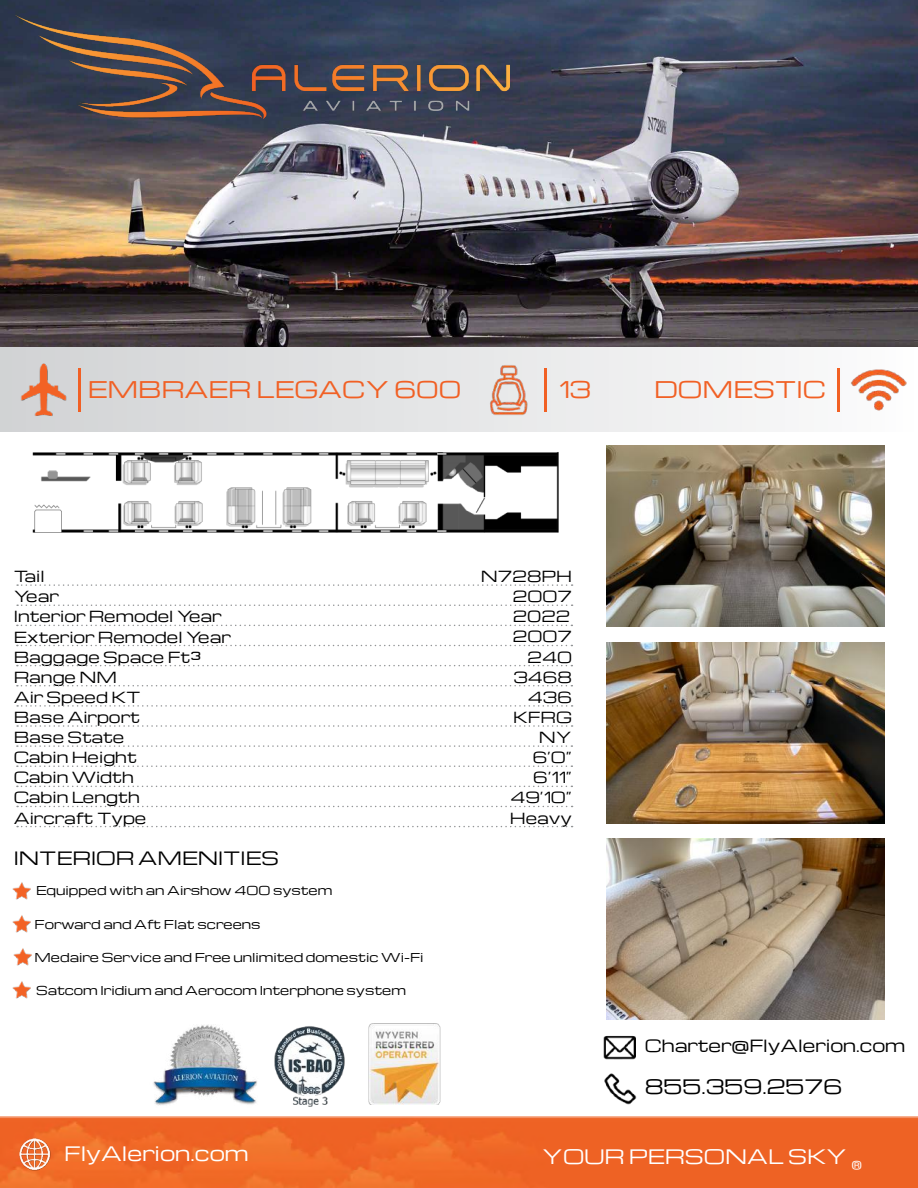
<style>
.page{position:relative;width:918px;height:1188px;background:#fff}
.page>*{position:absolute;margin:0;border:0;box-sizing:border-box;transform-origin:0 0}
.t1{font:22.5px "Michroma";color:#f16024}
.t2{font:19.5px "Michroma";color:#fff}
.t3{font:19.5px "Michroma";color:#000}
.t4{font:18px "Michroma";color:#000}
.t5{font:16.5px "Michroma";color:#000}
.t6{font:15px/20.1px "Michroma";color:#000;text-align:right}
.t7{font:15px "Michroma";color:#000}
.t8{font:12px "Michroma";color:#000}
</style>
<div class="page">
<img style="left:1px;top:0;width:917px;height:347px">
<img style="left:15px;top:15px;width:494px;height:103px">
<div style="left:1px;top:347px;width:916px;height:85px;background:linear-gradient(to right,#d1d3d4,#fcfbfb)"></div>
<hr style="left:79px;top:368px;width:2px;height:43px;background:#f16024">
<img style="left:15px;top:361px;width:56px;height:57px">
<img style="left:481px;top:361px;width:56px;height:57px">
<img style="left:850px;top:361px;width:56px;height:57px">
<hr style="left:545px;top:368px;width:2px;height:43px;background:#f16024">
<hr style="left:838px;top:368px;width:2px;height:43px;background:#f16024">
<img style="left:32px;top:452px;width:527px;height:81px">
<img style="left:13px;top:882px;width:18px;height:18px">
<img style="left:13px;top:915px;width:18px;height:17px">
<img style="left:14px;top:948px;width:18px;height:17px">
<img style="left:13px;top:981px;width:18px;height:17px">
<img style="left:606px;top:446px;width:278px;height:181px">
<img style="left:606px;top:839px;width:278px;height:181px">
<img style="left:606px;top:642px;width:278px;height:181px">
<svg style="left:17px;top:584px;width:556px;height:2px"></svg>
<svg style="left:17px;top:605px;width:556px;height:1px"></svg>
<svg style="left:17px;top:625px;width:555px;height:1px"></svg>
<svg style="left:17px;top:645px;width:555px;height:1px"></svg>
<svg style="left:17px;top:665px;width:555px;height:1px"></svg>
<svg style="left:17px;top:826px;width:556px;height:1px"></svg>
<svg style="left:17px;top:806px;width:556px;height:1px"></svg>
<svg style="left:17px;top:786px;width:555px;height:1px"></svg>
<svg style="left:17px;top:765px;width:555px;height:2px"></svg>
<svg style="left:17px;top:745px;width:555px;height:2px"></svg>
<svg style="left:17px;top:725px;width:556px;height:2px"></svg>
<svg style="left:17px;top:705px;width:556px;height:2px"></svg>
<svg style="left:17px;top:685px;width:555px;height:1px"></svg>
<img style="left:153px;top:1025px;width:104px;height:81px">
<img style="left:274px;top:1026px;width:71px;height:80px">
<img style="left:368px;top:1024px;width:73px;height:81px">
<img style="left:604px;top:1073px;width:32px;height:32px">
<img style="left:603px;top:1035px;width:32px;height:25px">
<img style="left:1px;top:1117px;width:917px;height:71px">
<img style="left:18px;top:1138px;width:32px;height:32px">
<h1 class="t1" style="left:88px;top:377px;width:375px">EMBRAER LEGACY 600</h1>
<h1 class="t1" style="left:559px;top:377px;width:34px">13</h1>
<h1 class="t1" style="left:654px;top:377px;width:174px">DOMESTIC</h1>
<p class="t6" style="left:14px;top:567px;width:218px;text-align:left">Tail<br>Year<br>Interior Remodel Year<br>Exterior Remodel Year<br>Baggage Space Ft³<br>Range NM<br>Air Speed KT<br>Base Airport<br>Base State<br>Cabin Height<br>Cabin Width<br>Cabin Length<br>Aircraft Type</p>
<p class="t6" style="left:481px;top:567px;width:93px">N728PH<br>2007</p>
<p class="t7" style="left:513px;top:608px;width:59px">2022</p>
<p class="t6" style="left:510px;top:627px;width:64px">2007<br>240<br>3468<br>436<br>KFRG<br>NY<br>6’0”<br>6’11”<br>49’10”<br>Heavy</p>
<p class="t4" style="left:14px;top:848px;width:267px">INTERIOR AMENITIES</p>
<p class="t8" style="left:36px;top:884px;width:298px">Equipped with an Airshow 400 system</p>
<p class="t8" style="left:35px;top:917px;width:228px">Forward and Aft Flat screens</p>
<p class="t8" style="left:35px;top:951px;width:391px">Medaire Service and Free unlimited domestic Wi-Fi</p>
<p class="t8" style="left:36px;top:984px;width:371px">Satcom Iridium and Aerocom Interphone system</p>
<h2 class="t2" style="left:64px;top:1142px;width:186px">FlyAlerion.com</h2>
<p class="t5" style="left:645px;top:1036px;width:262px">Charter@FlyAlerion.com</p>
<h2 class="t3" style="left:645px;top:1076px;width:199px">855.359.2576</h2>
<h2 class="t2" style="left:542px;top:1145px;width:321px">YOUR PERSONAL SKY <sub>®</sub></h2>
</div>
